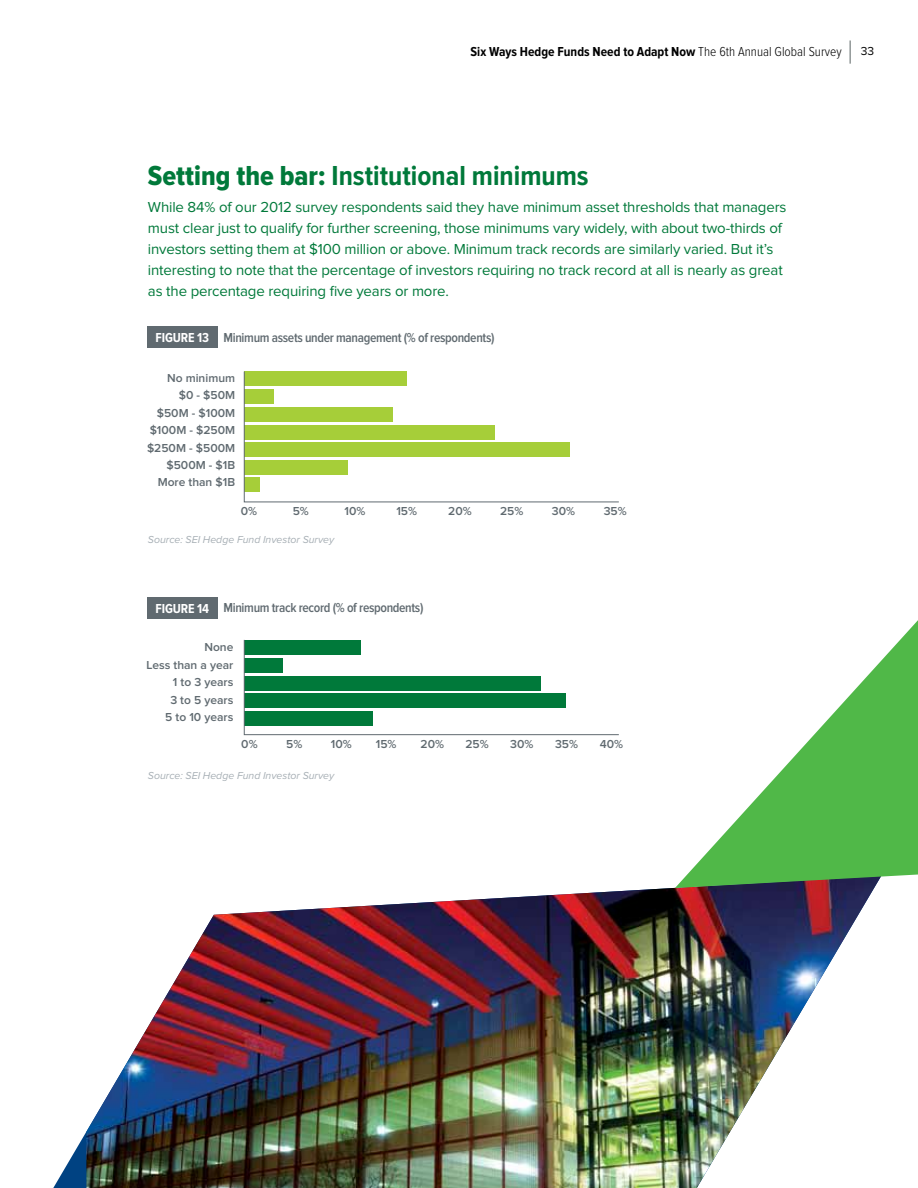
<style>
.page{position:relative;width:918px;height:1188px;background:#fff}
.page>*{position:absolute;margin:0;border:0;box-sizing:border-box;transform-origin:0 0}
.t1{font:700 28.5px "Proxima Nova Cond";color:#00793a}
.t2{font:15px/21px "Proxima Nova";letter-spacing:-.01em;color:#00793a}
.t3{font:600 13.5px "Proxima Nova Cond";letter-spacing:-.025em;color:#606a70}
.t4{font:700 13.5px "Proxima Nova Cond";color:#000}
.t5{font:700 13.5px "Proxima Nova Cond";letter-spacing:-.01em;color:#fff}
.t6{font:600 12px/17.4px "Proxima Nova";color:#606a70;text-align:right}
.t7{font:12px "Proxima Nova";color:#000}
.t8{font:italic 10.5px "Proxima Nova";color:#a7afb5}
.s1{font-weight:300}
.s2{font-family:"Proxima Nova Cond Extrabld";font-weight:400}
</style>
<div class="page">
<div style="left:147px;top:326px;width:70px;height:22px;background:#606a70"></div>
<div style="left:147px;top:597px;width:70px;height:22px;background:#606a70"></div>
<img style="left:86px;top:887px;width:788px;height:301px">
<svg style="left:675px;top:620px;width:243px;height:268px"></svg>
<svg style="left:244px;top:371px;width:375px;height:131px"></svg>
<svg style="left:244px;top:640px;width:375px;height:95px"></svg>
<svg style="left:850px;top:40px;width:1px;height:24px"></svg>
<p class="t4" style="left:471px;top:44px;width:373px">Six Ways Hedge Funds Need to Adapt Now <span class="s1">The 6th Annual Global Survey</span></p>
<p class="t7" style="left:861px;top:45px;width:15px">33</p>
<h1 class="t1" style="left:148px;top:159px;width:442px"><span class="s2">Setting the bar:</span> Institutional minimums</h1>
<p class="t2" style="left:148px;top:197px;width:640px">While 84% of our 2012 survey respondents said they have minimum asset thresholds that managers must clear just to qualify for further screening, those minimums vary widely, with about two-thirds of investors setting them at $100 million or above. Minimum track records are similarly varied. But it’s interesting to note that the percentage of investors requiring no track record at all is nearly as great as the percentage requiring five years or more.</p>
<p class="t3" style="left:224px;top:330px;width:273px">Minimum assets under management (% of respondents)</p>
<p class="t5" style="left:156px;top:330px;width:55px">Figure 13</p>
<p class="t6" style="left:147px;top:370px;width:90px">No minimum<br>$0 - $50M $50M - $100M $100M - $250M $250M - $500M $500M - $1B<br>More than $1B</p>
<p class="t6" style="left:241px;top:503px;width:18px">0%</p>
<p class="t6" style="left:293px;top:503px;width:18px">5%</p>
<p class="t6" style="left:345px;top:503px;width:22px">10%</p>
<p class="t6" style="left:396px;top:503px;width:22px">15%</p>
<p class="t6" style="left:448px;top:503px;width:25px">20%</p>
<p class="t6" style="left:500px;top:503px;width:25px">25%</p>
<p class="t6" style="left:552px;top:503px;width:25px">30%</p>
<p class="t6" style="left:604px;top:503px;width:25px">35%</p>
<p class="t8" style="left:148px;top:535px;width:188px">Source: SEI Hedge Fund Investor Survey</p>
<p class="t5" style="left:156px;top:601px;width:55px">Figure 14</p>
<p class="t3" style="left:224px;top:600px;width:201px">Minimum track record (% of respondents)</p>
<p class="t6" style="left:147px;top:639px;width:88px">None<br>Less than a year<br>1 to 3 years<br>3 to 5 years<br>5 to 10 years</p>
<p class="t6" style="left:241px;top:735px;width:18px">0%</p>
<p class="t6" style="left:286px;top:735px;width:18px">5%</p>
<p class="t6" style="left:331px;top:735px;width:22px">10%</p>
<p class="t6" style="left:376px;top:735px;width:22px">15%</p>
<p class="t6" style="left:421px;top:735px;width:25px">20%</p>
<p class="t6" style="left:465px;top:735px;width:25px">25%</p>
<p class="t6" style="left:510px;top:735px;width:25px">30%</p>
<p class="t6" style="left:555px;top:735px;width:25px">35%</p>
<p class="t6" style="left:600px;top:735px;width:25px">40%</p>
<p class="t8" style="left:148px;top:771px;width:188px">Source: SEI Hedge Fund Investor Survey</p>
</div>
